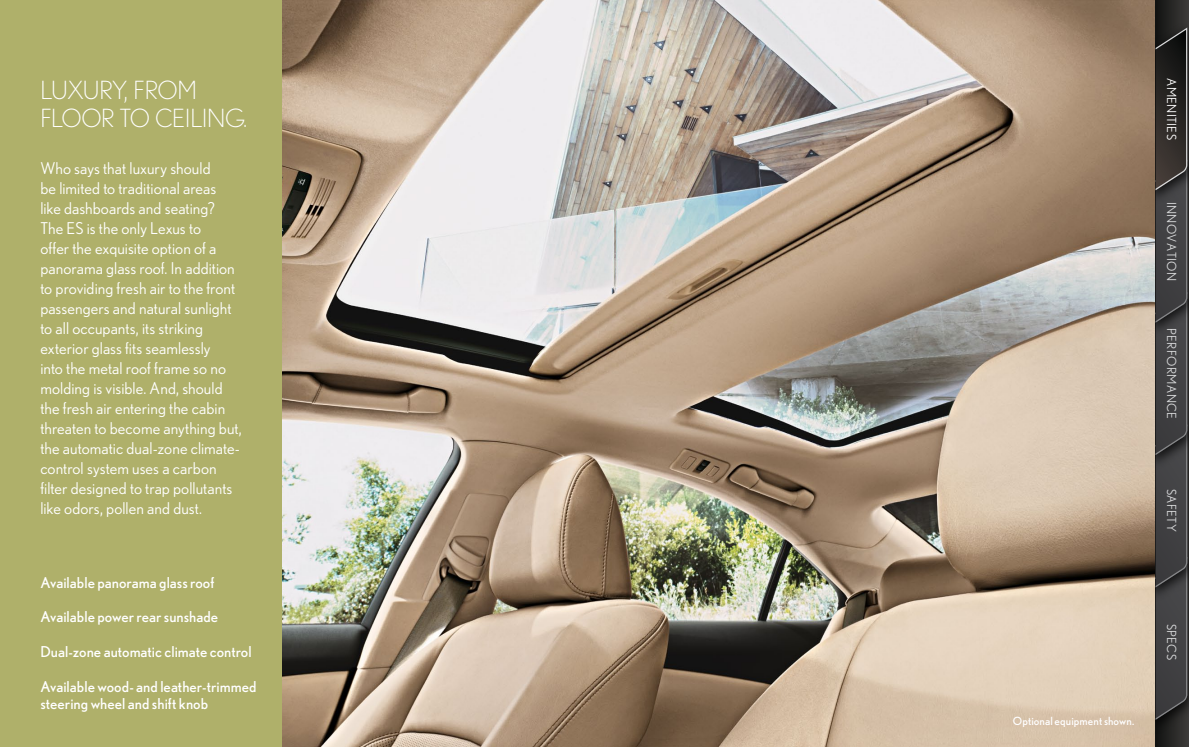
<style>
.page{position:relative;width:1189px;height:747px;background:#fff}
.page>*{position:absolute;margin:0;border:0;box-sizing:border-box;transform-origin:0 0}
.t1{font:300 25px/28.8px "Nobel";letter-spacing:-.02em;color:#fff}
.t2{font:16.25px/20px "Nobel";letter-spacing:.005em;color:#fff}
.t3{font:15px/16.2px "Nobel";letter-spacing:.005em;color:#fff}
.t4{font:12.5px "Nobel";letter-spacing:.03em;color:#d9dadb}
.t5{font:12.5px "Nobel";letter-spacing:.03em;color:#fff}
.t6{font:11.25px "Nobel";letter-spacing:.01em;color:#fff}
</style>
<div class="page">
<img style="left:281px;top:0;width:874px;height:747px">
<div style="left:0;top:0;width:281px;height:747px;background:#afb06a"></div>
<svg style="left:1155px;top:0;width:33px;height:747px"></svg>
<img style="left:1155px;top:607px;width:33px;height:132px">
<img style="left:1186px;top:474px;width:2px;height:133px">
<img style="left:1186px;top:342px;width:2px;height:132px">
<img style="left:1186px;top:209px;width:2px;height:133px">
<img style="left:1155px;top:18px;width:33px;height:191px">
<svg style="left:1155px;top:27px;width:31px;height:693px;background:#39393a"></svg>
<h1 class="t1" style="left:40px;top:75px;width:208px">LUXURY, FROM<br>FLOOR TO CEILING.</h1>
<p class="t2" style="left:40px;top:158px;width:203px">Who says that luxury should<br>be limited to traditional areas<br>like dashboards and seating?<br>The ES is the only Lexus to<br>offer the exquisite option of a panorama glass roof. In addition to providing fresh air to the front passengers and natural sunlight to all occupants, its striking exterior glass fits seamlessly<br>into the metal roof frame so no molding is visible. And, should the fresh air entering the cabin threaten to become anything but, the automatic dual-zone climate&shy;control system uses a carbon filter designed to trap pollutants like odors, pollen and dust.</p>
<p class="t3" style="left:40px;top:574px;width:175px">Available panorama glass roof</p>
<p class="t3" style="left:40px;top:609px;width:179px">Available power rear sunshade</p>
<p class="t3" style="left:40px;top:644px;width:213px">Dual-zone automatic climate control</p>
<p class="t3" style="left:40px;top:679px;width:218px">Available wood- and leather-trimmed steering wheel and shift knob</p>
<p class="t5" style="left:1178px;top:78px;width:63px;rotate:90deg">AMENITIES</p>
<p class="t4" style="left:1178px;top:202px;width:81px;rotate:90deg">INNOVATION</p>
<p class="t4" style="left:1178px;top:328px;width:92px;rotate:90deg">PERFORMANCE</p>
<p class="t4" style="left:1178px;top:489px;width:44px;rotate:90deg">SAFETY</p>
<p class="t6" style="left:1012px;top:714px;width:123px">Optional equipment shown.</p>
<p class="t4" style="left:1178px;top:624px;width:38px;rotate:90deg">SPECS</p>
</div>
